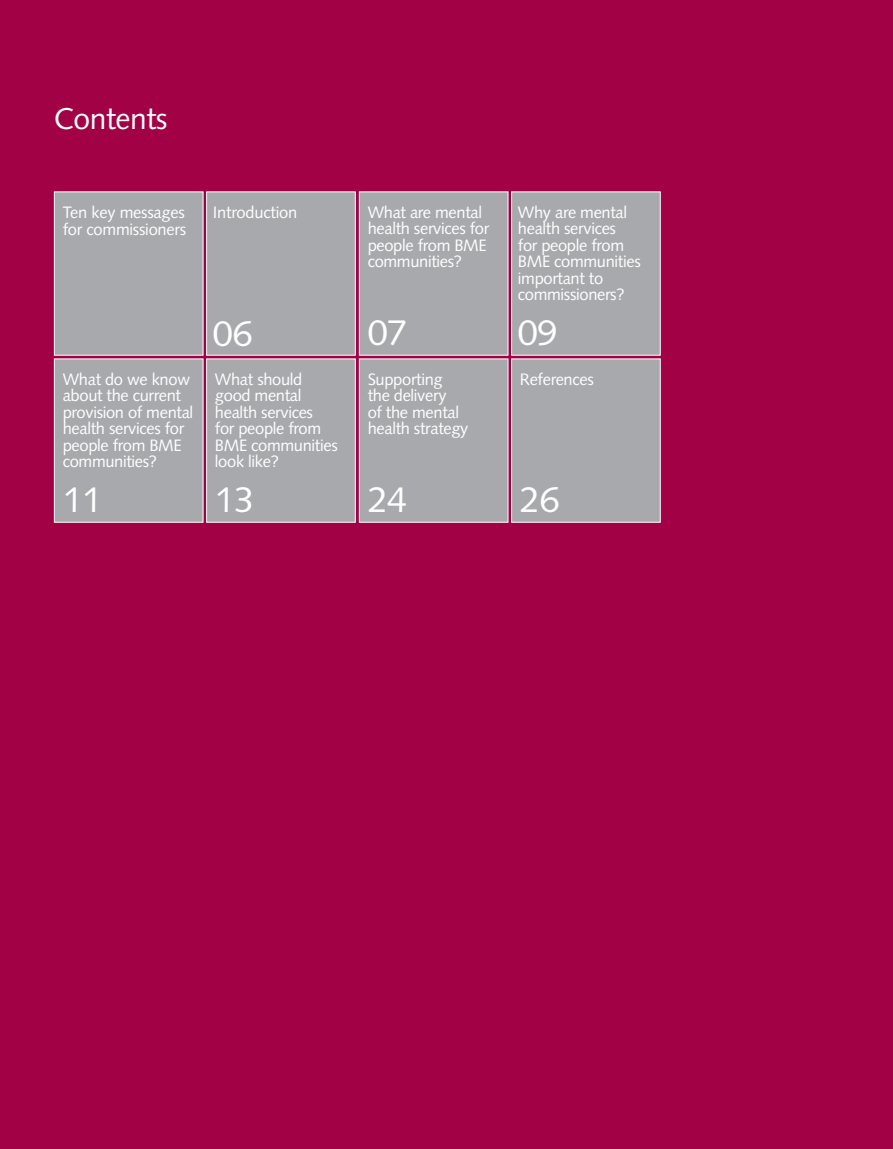
<style>
.page{position:relative;width:893px;height:1149px;background:#fff}
.page>*{position:absolute;margin:0;border:0;box-sizing:border-box;transform-origin:0 0}
.t1{font:36px "Syntax";letter-spacing:-.015em;color:#fff}
.t2{font:30px "Syntax";letter-spacing:-.015em;color:#fff}
.t3{font:16.5px/16.5px "Syntax";letter-spacing:-.02em;color:#fff}
</style>
<div class="page">
<div style="left:0;top:0;width:893px;height:1148px;background:#a30146"></div>
<div style="left:54px;top:191px;width:149px;height:164px;background:#a8a9ad;border:1px solid #fff"></div>
<div style="left:206px;top:191px;width:150px;height:164px;background:#a8a9ad;border:1px solid #fff"></div>
<div style="left:359px;top:191px;width:149px;height:164px;background:#a8a9ad;border:1px solid #fff"></div>
<div style="left:511px;top:191px;width:150px;height:164px;background:#a8a9ad;border:1px solid #fff"></div>
<div style="left:54px;top:358px;width:149px;height:164px;background:#a8a9ad;border:1px solid #fff"></div>
<div style="left:206px;top:358px;width:150px;height:164px;background:#a8a9ad;border:1px solid #fff"></div>
<div style="left:359px;top:358px;width:149px;height:164px;background:#a8a9ad;border:1px solid #fff"></div>
<div style="left:511px;top:358px;width:150px;height:164px;background:#a8a9ad;border:1px solid #fff"></div>
<h2 class="t2" style="left:54px;top:101px;width:115px">Contents</h2>
<p class="t3" style="left:63px;top:204px;width:125px">Ten key messages for commissioners</p>
<p class="t3" style="left:213px;top:204px;width:86px">Introduction</p>
<p class="t3" style="left:63px;top:370px;width:132px">What do we know about the current provision of mental health services for people from BME communities?</p>
<h1 class="t1" style="left:63px;top:478px;width:41px">11</h1>
<h1 class="t1" style="left:213px;top:312px;width:41px">06</h1>
<p class="t3" style="left:215px;top:370px;width:124px">What should good mental health services<br>for people from<br>BME communities look like?</p>
<h1 class="t1" style="left:215px;top:478px;width:41px">13</h1>
<p class="t3" style="left:368px;top:203px;width:123px">What are mental health services for people from BME communities?</p>
<p class="t3" style="left:518px;top:203px;width:124px">Why are mental health services<br>for people from<br>BME communities important to commissioners?</p>
<h1 class="t1" style="left:368px;top:311px;width:41px">07</h1>
<h1 class="t1" style="left:518px;top:311px;width:41px">09</h1>
<p class="t3" style="left:368px;top:370px;width:102px">Supporting the delivery<br>of the mental health strategy</p>
<h1 class="t1" style="left:368px;top:478px;width:41px">24</h1>
<p class="t3" style="left:520px;top:370px;width:75px">References</p>
<h1 class="t1" style="left:520px;top:478px;width:41px">26</h1>
</div>
